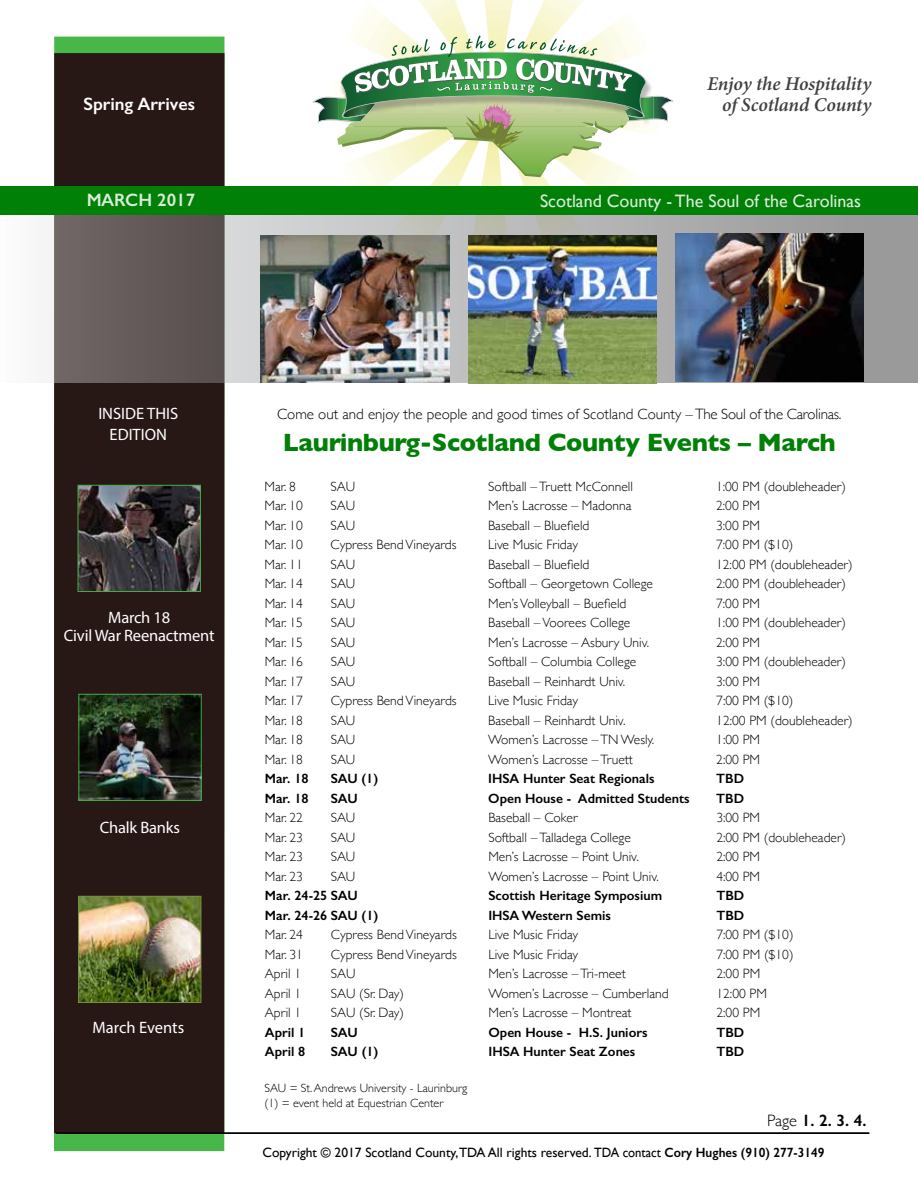
<style>
.page{position:relative;width:918px;height:1188px;background:#fff}
.page>*{position:absolute;margin:0;border:0;box-sizing:border-box;transform-origin:0 0}
.t1{font:700 25.5px "Gill Sans";letter-spacing:-.015em;color:#008006}
.t2{font:italic 600 19.5px/21px "Minion Pro";letter-spacing:-.01em;color:#404040;text-align:right}
.t3{font:18px "Gill Sans";color:#fff}
.t4{font:600 18px "Gill Sans";color:#fff}
.t5{font:16.5px/21px "Myriad Pro";letter-spacing:-.01em;color:#fff;text-align:center}
.t6{font:600 16.5px "Gill Sans";color:#000}
.t7{font:300 15px "Gill Sans";color:#000}
.t8{font:300 13.5px "Gill Sans";color:#000}
.t9{font:600 13.5px "Gill Sans";color:#000}
.t10{font:13.5px "Gill Sans";color:#000}
.t11{font:300 12px/15px "Gill Sans";color:#000}
.s1{font-weight:300}
.s2{font-weight:600}
</style>
<div class="page">
<div style="left:54px;top:37px;width:171px;height:1114px;background:#48b749"></div>
<div style="left:54px;top:53px;width:171px;height:1080px;background:#281815"></div>
<img style="left:357px;top:0;width:276px;height:186px">
<svg style="left:312px;top:36px;width:362px;height:141px"></svg>
<svg style="left:0;top:214px;width:918px;height:169px;background:#999896"></svg>
<div style="left:0;top:186px;width:918px;height:28px;background:#008006"></div>
<img style="left:80px;top:487px;width:119px;height:103px">
<div style="left:78px;top:485px;width:123px;height:107px;border:1px solid #41ad49"></div>
<img style="left:81px;top:696px;width:118px;height:103px">
<div style="left:79px;top:694px;width:122px;height:107px;border:1px solid #41ad49"></div>
<img style="left:80px;top:898px;width:119px;height:103px">
<div style="left:78px;top:896px;width:123px;height:107px;border:1px solid #70923f"></div>
<hr style="left:56px;top:1132px;width:813px;height:2px;background:#000">
<img style="left:260px;top:235px;width:189px;height:148px">
<img style="left:675px;top:234px;width:189px;height:148px">
<img style="left:468px;top:235px;width:189px;height:148px">
<h3 class="t4" style="left:83px;top:93px;width:113px">Spring Arrives</h3>
<h2 class="t2" style="left:707px;top:73px;width:166px">Enjoy the Hospitality of Scotland County</h2>
<h3 class="t4" style="left:86px;top:189px;width:111px">MARCH 2017</h3>
<h3 class="t3" style="left:540px;top:190px;width:323px">Scotland County - The Soul of the Carolinas</h3>
<p class="t5" style="left:98px;top:403px;width:81px">INSIDE THIS<br>EDITION</p>
<p class="t5" style="left:64px;top:608px;width:152px;line-height:18px">March 18<br>Civil War Reenactment</p>
<p class="t5" style="left:100px;top:816px;width:82px">Chalk Banks</p>
<p class="t5" style="left:93px;top:1017px;width:93px">March Events</p>
<p class="t7" style="left:277px;top:402px;width:566px">Come out and enjoy the people and good times of Scotland County – The Soul of the Carolinas.</p>
<h1 class="t1" style="left:283px;top:422px;width:555px">Laurinburg-Scotland County Events – March</h1>
<p class="t8" style="left:265px;top:476px;width:33px">Mar. 8</p>
<p class="t8" style="left:331px;top:476px;width:26px">SAU</p>
<p class="t8" style="left:488px;top:476px;width:146px">Softball – Truett McConnell</p>
<p class="t8" style="left:716px;top:476px;width:131px">1:00 PM (doubleheader)</p>
<p class="t8" style="left:265px;top:495px;width:40px">Mar. 10</p>
<p class="t8" style="left:331px;top:495px;width:26px">SAU</p>
<p class="t8" style="left:488px;top:495px;width:145px">Men’s Lacrosse – Madonna</p>
<p class="t8" style="left:716px;top:495px;width:45px">2:00 PM</p>
<p class="t8" style="left:265px;top:515px;width:40px">Mar. 10</p>
<p class="t8" style="left:331px;top:515px;width:26px">SAU</p>
<p class="t8" style="left:488px;top:515px;width:103px">Baseball – Bluefield</p>
<p class="t8" style="left:716px;top:515px;width:45px">3:00 PM</p>
<p class="t8" style="left:265px;top:534px;width:40px">Mar. 10</p>
<p class="t8" style="left:331px;top:534px;width:127px">Cypress Bend Vineyards</p>
<p class="t8" style="left:488px;top:534px;width:91px">Live Music Friday</p>
<p class="t8" style="left:716px;top:534px;width:79px">7:00 PM ($10)</p>
<p class="t8" style="left:265px;top:554px;width:40px">Mar. 11</p>
<p class="t8" style="left:331px;top:554px;width:26px">SAU</p>
<p class="t8" style="left:488px;top:554px;width:103px">Baseball – Bluefield</p>
<p class="t8" style="left:716px;top:554px;width:138px">12:00 PM (doubleheader)</p>
<p class="t8" style="left:265px;top:573px;width:40px">Mar. 14</p>
<p class="t8" style="left:331px;top:573px;width:26px">SAU</p>
<p class="t8" style="left:488px;top:573px;width:166px">Softball – Georgetown College</p>
<p class="t8" style="left:716px;top:573px;width:131px">2:00 PM (doubleheader)</p>
<p class="t8" style="left:265px;top:593px;width:40px">Mar. 14</p>
<p class="t8" style="left:331px;top:593px;width:26px">SAU</p>
<p class="t8" style="left:488px;top:593px;width:140px">Men’s Volleyball – Buefield</p>
<p class="t8" style="left:716px;top:593px;width:45px">7:00 PM</p>
<p class="t8" style="left:265px;top:612px;width:40px">Mar. 15</p>
<p class="t8" style="left:331px;top:612px;width:26px">SAU</p>
<p class="t8" style="left:488px;top:612px;width:144px">Baseball – Voorees College</p>
<p class="t8" style="left:716px;top:612px;width:131px">1:00 PM (doubleheader)</p>
<p class="t8" style="left:265px;top:632px;width:40px">Mar. 15</p>
<p class="t8" style="left:331px;top:632px;width:26px">SAU</p>
<p class="t8" style="left:488px;top:632px;width:163px">Men’s Lacrosse – Asbury Univ.</p>
<p class="t8" style="left:716px;top:632px;width:45px">2:00 PM</p>
<p class="t8" style="left:265px;top:651px;width:40px">Mar. 16</p>
<p class="t8" style="left:331px;top:651px;width:26px">SAU</p>
<p class="t8" style="left:488px;top:651px;width:150px">Softball – Columbia College</p>
<p class="t8" style="left:716px;top:651px;width:131px">3:00 PM (doubleheader)</p>
<p class="t8" style="left:265px;top:671px;width:40px">Mar. 17</p>
<p class="t8" style="left:331px;top:671px;width:26px">SAU</p>
<p class="t8" style="left:488px;top:671px;width:139px">Baseball – Reinhardt Univ.</p>
<p class="t8" style="left:716px;top:671px;width:45px">3:00 PM</p>
<p class="t8" style="left:265px;top:690px;width:40px">Mar. 17</p>
<p class="t8" style="left:331px;top:690px;width:127px">Cypress Bend Vineyards</p>
<p class="t8" style="left:488px;top:690px;width:91px">Live Music Friday</p>
<p class="t8" style="left:716px;top:690px;width:79px">7:00 PM ($10)</p>
<p class="t8" style="left:265px;top:710px;width:40px">Mar. 18</p>
<p class="t8" style="left:331px;top:710px;width:26px">SAU</p>
<p class="t8" style="left:488px;top:710px;width:139px">Baseball – Reinhardt Univ.</p>
<p class="t8" style="left:716px;top:710px;width:138px">12:00 PM (doubleheader)</p>
<p class="t8" style="left:265px;top:729px;width:40px">Mar. 18</p>
<p class="t8" style="left:331px;top:729px;width:26px">SAU</p>
<p class="t8" style="left:488px;top:729px;width:168px">Women’s Lacrosse – TN Wesly.</p>
<p class="t8" style="left:716px;top:729px;width:45px">1:00 PM</p>
<p class="t8" style="left:265px;top:749px;width:40px">Mar. 18</p>
<p class="t8" style="left:331px;top:749px;width:26px">SAU</p>
<p class="t8" style="left:488px;top:749px;width:146px">Women’s Lacrosse – Truett</p>
<p class="t8" style="left:716px;top:749px;width:45px">2:00 PM</p>
<p class="t9" style="left:265px;top:771px;width:45px">Mar. 18</p>
<p class="t9" style="left:331px;top:771px;width:49px">SAU (1)</p>
<p class="t9" style="left:488px;top:771px;width:168px">IHSA Hunter Seat Regionals</p>
<p class="t9" style="left:716px;top:771px;width:29px">TBD</p>
<p class="t9" style="left:265px;top:790px;width:45px">Mar. 18</p>
<p class="t9" style="left:331px;top:790px;width:28px">SAU</p>
<p class="t9" style="left:488px;top:790px;width:203px">Open House - Admitted Students</p>
<p class="t9" style="left:716px;top:790px;width:29px">TBD</p>
<p class="t8" style="left:265px;top:807px;width:40px">Mar. 22</p>
<p class="t8" style="left:331px;top:807px;width:26px">SAU</p>
<p class="t8" style="left:488px;top:807px;width:91px">Baseball – Coker</p>
<p class="t8" style="left:716px;top:807px;width:45px">3:00 PM</p>
<p class="t8" style="left:265px;top:827px;width:40px">Mar. 23</p>
<p class="t8" style="left:331px;top:827px;width:26px">SAU</p>
<p class="t8" style="left:488px;top:827px;width:144px">Softball – Talladega College</p>
<p class="t8" style="left:716px;top:827px;width:131px">2:00 PM (doubleheader)</p>
<p class="t8" style="left:265px;top:846px;width:40px">Mar. 23</p>
<p class="t8" style="left:331px;top:846px;width:26px">SAU</p>
<p class="t8" style="left:488px;top:846px;width:152px">Men’s Lacrosse – Point Univ.</p>
<p class="t8" style="left:716px;top:846px;width:45px">2:00 PM</p>
<p class="t8" style="left:265px;top:866px;width:40px">Mar. 23</p>
<p class="t8" style="left:331px;top:866px;width:26px">SAU</p>
<p class="t8" style="left:488px;top:866px;width:172px">Women’s Lacrosse – Point Univ.</p>
<p class="t8" style="left:716px;top:866px;width:45px">4:00 PM</p>
<p class="t9" style="left:265px;top:887px;width:94px">Mar. 24-25 SAU</p>
<p class="t9" style="left:488px;top:887px;width:175px">Scottish Heritage Symposium</p>
<p class="t9" style="left:716px;top:887px;width:29px">TBD</p>
<p class="t9" style="left:265px;top:907px;width:115px">Mar. 24-26 SAU (1)</p>
<p class="t9" style="left:488px;top:907px;width:124px">IHSA Western Semis</p>
<p class="t9" style="left:716px;top:907px;width:29px">TBD</p>
<p class="t8" style="left:265px;top:924px;width:40px">Mar. 24</p>
<p class="t8" style="left:331px;top:924px;width:127px">Cypress Bend Vineyards</p>
<p class="t8" style="left:488px;top:924px;width:91px">Live Music Friday</p>
<p class="t8" style="left:716px;top:924px;width:79px">7:00 PM ($10)</p>
<p class="t8" style="left:265px;top:944px;width:40px">Mar. 31</p>
<p class="t8" style="left:331px;top:944px;width:127px">Cypress Bend Vineyards</p>
<p class="t8" style="left:488px;top:944px;width:91px">Live Music Friday</p>
<p class="t8" style="left:716px;top:944px;width:79px">7:00 PM ($10)</p>
<p class="t8" style="left:265px;top:963px;width:38px">April 1</p>
<p class="t8" style="left:331px;top:963px;width:26px">SAU</p>
<p class="t8" style="left:488px;top:963px;width:139px">Men’s Lacrosse – Tri-meet</p>
<p class="t8" style="left:716px;top:963px;width:45px">2:00 PM</p>
<p class="t8" style="left:265px;top:983px;width:38px">April 1</p>
<p class="t8" style="left:331px;top:983px;width:75px">SAU (Sr. Day)</p>
<p class="t8" style="left:488px;top:983px;width:182px">Women’s Lacrosse – Cumberland</p>
<p class="t8" style="left:716px;top:983px;width:52px">12:00 PM</p>
<p class="t8" style="left:265px;top:1002px;width:38px">April 1</p>
<p class="t8" style="left:331px;top:1002px;width:75px">SAU (Sr. Day)</p>
<p class="t8" style="left:488px;top:1002px;width:145px">Men’s Lacrosse – Montreat</p>
<p class="t8" style="left:716px;top:1002px;width:45px">2:00 PM</p>
<p class="t9" style="left:265px;top:1024px;width:42px">April 1</p>
<p class="t9" style="left:331px;top:1024px;width:28px">SAU</p>
<p class="t9" style="left:488px;top:1024px;width:161px">Open House - H.S. Juniors</p>
<p class="t9" style="left:716px;top:1024px;width:29px">TBD</p>
<p class="t9" style="left:265px;top:1043px;width:42px">April 8</p>
<p class="t9" style="left:331px;top:1043px;width:49px">SAU (1)</p>
<p class="t9" style="left:488px;top:1043px;width:148px">IHSA Hunter Seat Zones</p>
<p class="t9" style="left:716px;top:1043px;width:29px">TBD</p>
<p class="t11" style="left:265px;top:1080px;width:204px">SAU = St. Andrews University - Laurinburg (1) = event held at Equestrian Center</p>
<p class="t6" style="left:767px;top:1111px;width:101px"><span class="s1">Page</span> 1. 2. 3. 4.</p>
<p class="t10" style="left:263px;top:1145px;width:563px">Copyright © 2017 Scotland County,TDA All rights reserved. TDA contact <span class="s2">Cory Hughes (910) 277-3149</span></p>
</div>
